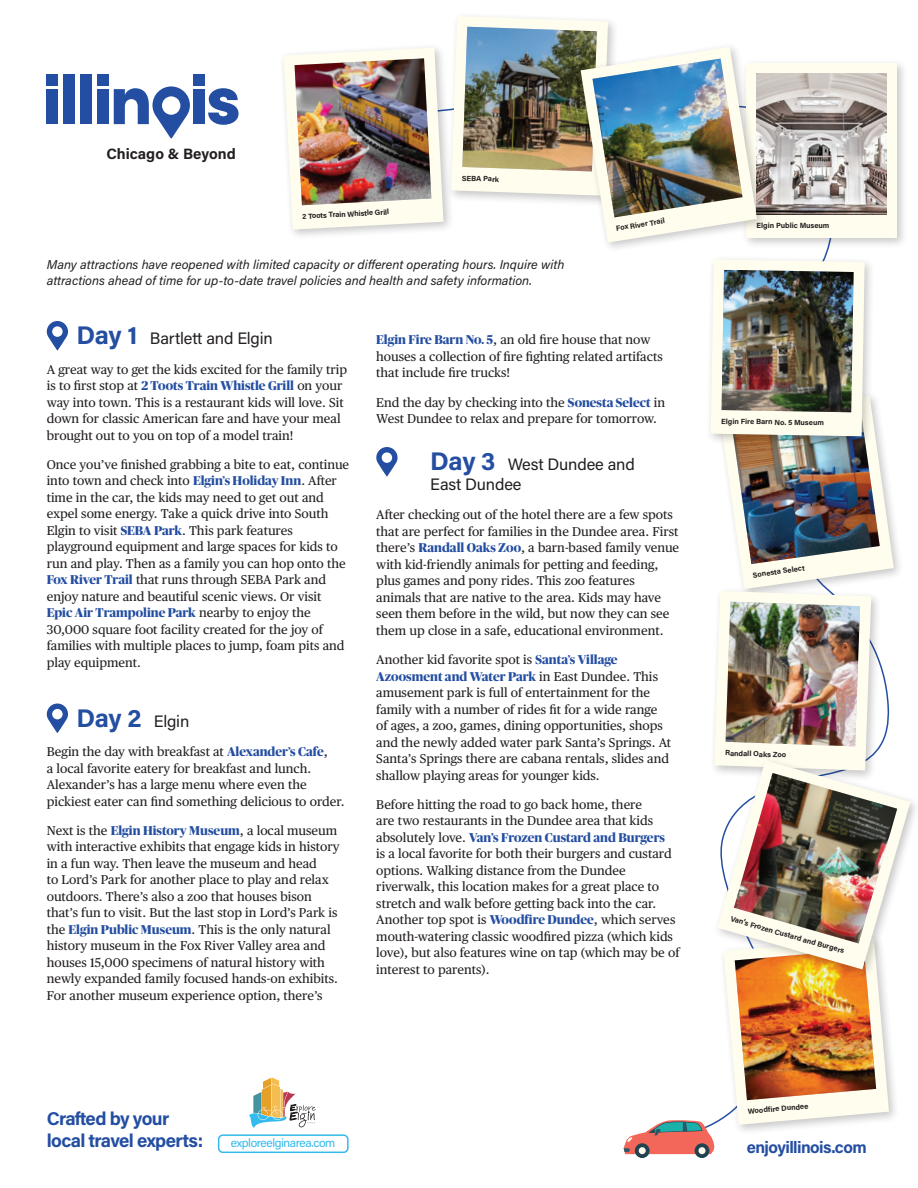
<style>
.page{position:relative;width:918px;height:1188px;background:#fff}
.page>*{position:absolute;margin:0;border:0;box-sizing:border-box;transform-origin:0 0}
.t1{font:700 18.45px/22.2px "Acumin Pro";letter-spacing:-.035em;color:#244ea1}
.t2{font:16.5px/19.8px "Acumin Pro";letter-spacing:-.01em;color:#231f20}
.t3{font:700 16.5px "Acumin Pro";letter-spacing:-.035em;color:#244ea1}
.t4{font:700 15px "Acumin Pro";color:#231f20}
.t5{font:12.75px/16.5px "Publico Text";color:#231f20}
.t6{font:700 12.75px "Publico Banner";color:#244ea1}
.t7{font:italic 12.75px/16.5px "Acumin Pro";color:#231f20}
.t8{font:12px "Acumin Pro";letter-spacing:-.035em;color:#32baec}
.t9{font:700 7.5px "Acumin Pro";color:#231f20}
.s1{font-weight:700;font-size:25.5px;color:#244ea1}
.s2{font-family:"Publico Text";font-weight:400;color:#231f20}
.s3{font-family:"Publico Banner";font-weight:700;color:#244ea1}
</style>
<div class="page">
<div style="left:695px;top:1143px;width:14px;height:15px;background:#214250;border-radius:50%"></div>
<svg style="left:635px;top:1143px;width:15px;height:15px"></svg>
<svg style="left:46px;top:321px;width:22px;height:29px"></svg>
<svg style="left:46px;top:704px;width:22px;height:29px"></svg>
<svg style="left:249px;top:1077px;width:67px;height:51px"></svg>
<div style="left:218px;top:1134px;width:131px;height:19px;border:2px solid #32baec;border-radius:4px"></div>
<div style="left:47px;top:89px;width:11px;height:35px;background:#244ea1"></div>
<div style="left:64px;top:74px;width:11px;height:50px;background:#244ea1"></div>
<div style="left:80px;top:74px;width:11px;height:50px;background:#244ea1"></div>
<div style="left:97px;top:89px;width:11px;height:35px;background:#244ea1"></div>
<div style="left:193px;top:89px;width:12px;height:35px;background:#244ea1"></div>
<svg style="left:208px;top:88px;width:31px;height:37px"></svg>
<div style="left:47px;top:74px;width:11px;height:11px;background:#244ea1"></div>
<div style="left:97px;top:74px;width:11px;height:11px;background:#244ea1"></div>
<div style="left:193px;top:74px;width:12px;height:11px;background:#244ea1"></div>
<svg style="left:114px;top:86px;width:76px;height:52px"></svg>
<div style="left:279px;top:43px;width:175px;height:198px;background:#231f20;opacity:.25"></div>
<svg style="left:284px;top:48px;width:159px;height:182px"></svg>
<img style="left:295px;top:58px;width:136px;height:147px">
<div style="left:741px;top:59px;width:167px;height:190px;background:#231f20;opacity:.25"></div>
<div style="left:746px;top:64px;width:151px;height:174px;background:#fffdee"></div>
<img style="left:768px;top:74px;width:118px;height:140px">
<div style="left:446px;top:11px;width:173px;height:195px;background:#fff"></div>
<div style="left:576px;top:42px;width:192px;height:211px;background:#231f20;opacity:.25"></div>
<img style="left:451px;top:16px;width:306px;height:227px">
<img style="left:592px;top:59px;width:151px;height:158px">
<img style="left:624px;top:259px;width:286px;height:895px">
<img style="left:734px;top:773px;width:163px;height:170px">
<p class="t4" style="left:106px;top:143px;width:131px">Chicago &amp; Beyond</p>
<p class="t9" style="left:302px;top:211px;width:88px;rotate:-3deg">2 Toots Train Whistle Grill</p>
<p class="t9" style="left:462px;top:173px;width:39px;rotate:2deg">SEBA Park</p>
<p class="t7" style="left:47px;top:255px;width:519px">Many attractions have reopened with limited capacity or different operating hours. Inquire with attractions ahead of time for up-to-date travel policies and health and safety information.</p>
<p class="t9" style="left:615px;top:223px;width:51px;rotate:-9deg">Fox River Trail</p>
<p class="t2" style="left:77px;top:328px;width:198px"><span class="s1">Day 1</span> Bartlett and Elgin</p>
<p class="t5" style="left:47px;top:360px;width:302px">A great way to get the kids excited for the family trip</p>
<p class="t6" style="left:47px;top:377px;width:297px"><span class="s2">is to first stop at</span> 2 Toots Train Whistle Grill <span class="s2">on your</span></p>
<p class="t5" style="left:47px;top:393px;width:298px">way into town. This is a restaurant kids will love. Sit down for classic American fare and have your meal brought out to you on top of a model train!</p>
<p class="t5" style="left:47px;top:455px;width:304px">Once you’ve finished grabbing a bite to eat, continue into town and check into <span class="s3">Elgin’s Holiday Inn</span>. After time in the car, the kids may need to get out and expel some energy. Take a quick drive into South Elgin to visit <span class="s3">SEBA Park</span>. This park features playground equipment and large spaces for kids to run and play. Then as a family you can hop onto the <span class="s3">Fox River Trail</span> that runs through SEBA Park and enjoy nature and beautiful scenic views. Or visit</p>
<p class="t6" style="left:47px;top:604px;width:266px">Epic Air Trampoline Park <span class="s2">nearby to enjoy the</span></p>
<p class="t5" style="left:47px;top:620px;width:299px">30,000 square foot facility created for the joy of families with multiple places to jump, foam pits and play equipment.</p>
<p class="t2" style="left:77px;top:711px;width:114px"><span class="s1">Day 2</span> Elgin</p>
<p class="t5" style="left:47px;top:743px;width:299px">Begin the day with breakfast at <span class="s3">Alexander’s Cafe</span>,<br>a local favorite eatery for breakfast and lunch.<br>Alexander’s has a large menu where even the pickiest eater can find something delicious to order.</p>
<p class="t5" style="left:47px;top:821px;width:295px">Next is the <span class="s3">Elgin History Museum</span>, a local museum with interactive exhibits that engage kids in history in a fun way. Then leave the museum and head<br>to Lord’s Park for another place to play and relax outdoors. There’s also a zoo that houses bison that’s fun to visit. But the last stop in Lord’s Park is the <span class="s3">Elgin Public Museum</span>. This is the only natural history museum in the Fox River Valley area and houses 15,000 specimens of natural history with newly expanded family focused hands-on exhibits.<br>For another museum experience option, there’s</p>
<p class="t5" style="left:376px;top:331px;width:288px"><span class="s3">Elgin Fire Barn No. 5</span>, an old fire house that now houses a collection of fire fighting related artifacts that include fire trucks!</p>
<p class="t5" style="left:376px;top:393px;width:290px">End the day by checking into the <span class="s3">Sonesta Select</span> in<br>West Dundee to relax and prepare for tomorrow.</p>
<p class="t2" style="left:430px;top:454px;width:206px"><span class="s1">Day 3</span> West Dundee and<br>East Dundee</p>
<p class="t5" style="left:376px;top:506px;width:304px">After checking out of the hotel there are a few spots that are perfect for families in the Dundee area. First there’s <span class="s3">Randall Oaks Zoo</span>, a barn-based family venue with kid-friendly animals for petting and feeding, plus games and pony rides. This zoo features animals that are native to the area. Kids may have seen them before in the wild, but now they can see them up close in a safe, educational environment.</p>
<p class="t5" style="left:376px;top:651px;width:243px">Another kid favorite spot is <span class="s3">Santa’s Village</span></p>
<p class="t6" style="left:376px;top:667px;width:283px">Azoosment and Water Park <span class="s2">in East Dundee. This</span></p>
<p class="t5" style="left:376px;top:684px;width:297px">amusement park is full of entertainment for the family with a number of rides fit for a wide range of ages, a zoo, games, dining opportunities, shops and the newly added water park Santa’s Springs. At Santa’s Springs there are cabana rentals, slides and shallow playing areas for younger kids.</p>
<p class="t5" style="left:376px;top:796px;width:278px">Before hitting the road to go back home, there are two restaurants in the Dundee area that kids</p>
<p class="t6" style="left:376px;top:828px;width:290px"><span class="s2">absolutely love.</span> Van’s Frozen Custard and Burgers</p>
<p class="t5" style="left:376px;top:845px;width:305px">is a local favorite for both their burgers and custard options. Walking distance from the Dundee riverwalk, this location makes for a great place to stretch and walk before getting back into the car.<br>Another top spot is <span class="s3">Woodfire Dundee</span>, which serves mouth-watering classic woodfired pizza (which kids love), but also features wine on tap (which may be of interest to parents).</p>
<h1 class="t1" style="left:47px;top:1106px;width:158px">Crafted by your local travel experts:</h1>
<p class="t8" style="left:231px;top:1135px;width:106px">exploreelginarea.com</p>
<p class="t9" style="left:757px;top:220px;width:74px">Elgin Public Museum</p>
<p class="t9" style="left:721px;top:416px;width:104px;rotate:1deg">Elgin Fire Barn No. 5 Museum</p>
<p class="t9" style="left:752px;top:570px;width:54px;rotate:-8deg">Sonesta Select</p>
<p class="t9" style="left:725px;top:748px;width:63px;rotate:2deg">Randall Oaks Zoo</p>
<p class="t9" style="left:732px;top:913px;width:120px;rotate:16deg">Van’s Frozen Custard and Burgers</p>
<p class="t9" style="left:747px;top:1106px;width:62px;rotate:-5deg">Woodfire Dundee</p>
<p class="t3" style="left:747px;top:1136px;width:121px">enjoyillinois.com</p>
</div>
